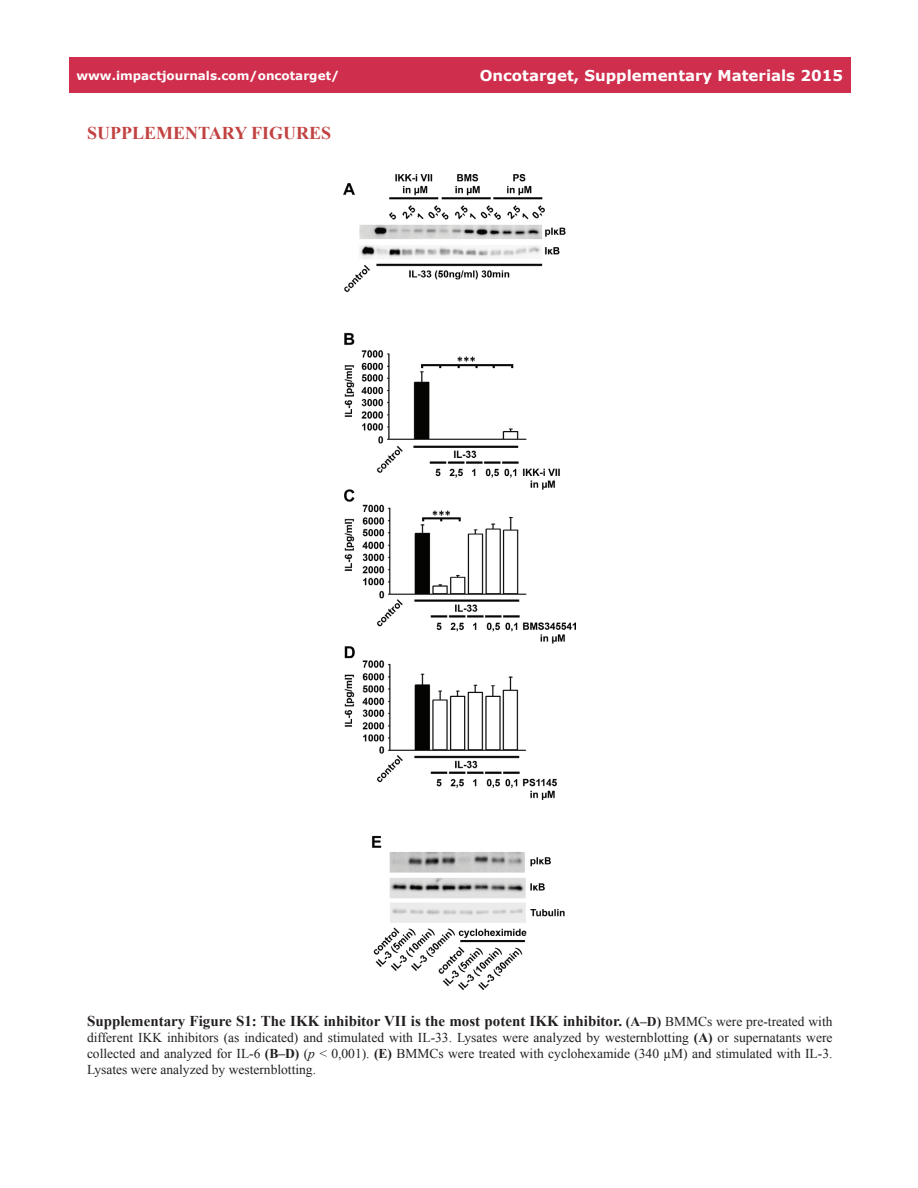
<style>
.page{position:relative;width:918px;height:1188px;background:#fff}
.page>*{position:absolute;margin:0;border:0;box-sizing:border-box;transform-origin:0 0}
.Heading{font:700 18px "Times New Roman";color:#c24141}
.FigureText{font:700 15px "Times New Roman";color:#231f20}
.Web_right{font:700 15px "Verdana";color:#fff}
.FigureText-2{font:13.5px/16.2px "Times New Roman";color:#231f20;text-align:justify}
.Web_left{font:700 12px "Verdana";color:#fff}
.s1{font-size:13.5px}
.s2{font-weight:400;font-size:13.5px}
.s3{font-weight:700}
.s4{font-style:italic}
</style>
<div class="page">
<div style="left:69px;top:57px;width:781px;height:36px;background:#cf2e4c"></div>
<img style="left:344px;top:174px;width:232px;height:816px">
<p class="Web_left" style="left:76px;top:67px;width:264px">www.impactjournals.com/oncotarget/</p>
<p class="Web_right" style="left:480px;top:65px;width:365px">Oncotarget, Supplementary Materials 2015</p>
<p class="Heading" style="left:87px;top:120px;width:245px">SUPPLEMENTARY FIGURES</p>
<p class="FigureText" style="left:87px;top:1010px;width:747px">Supplementary Figure S1: The IKK inhibitor VII is the most potent IKK inhibitor. <span class="s1">(A–D)</span> <span class="s2">BMMCs were pre-treated with</span></p>
<p class="FigureText-2" style="left:87px;top:1029px;width:747px">different IKK inhibitors (as indicated) and stimulated with IL-33. Lysates were analyzed by westernblotting <span class="s3">(A)</span> or supernatants were collected and analyzed for IL-6 <span class="s3">(B–D)</span> (<span class="s4">p</span> &lt; 0,001). <span class="s3">(E)</span> BMMCs were treated with cyclohexamide (340 µM) and stimulated with IL-3.<br>Lysates were analyzed by westernblotting.</p>
</div>
